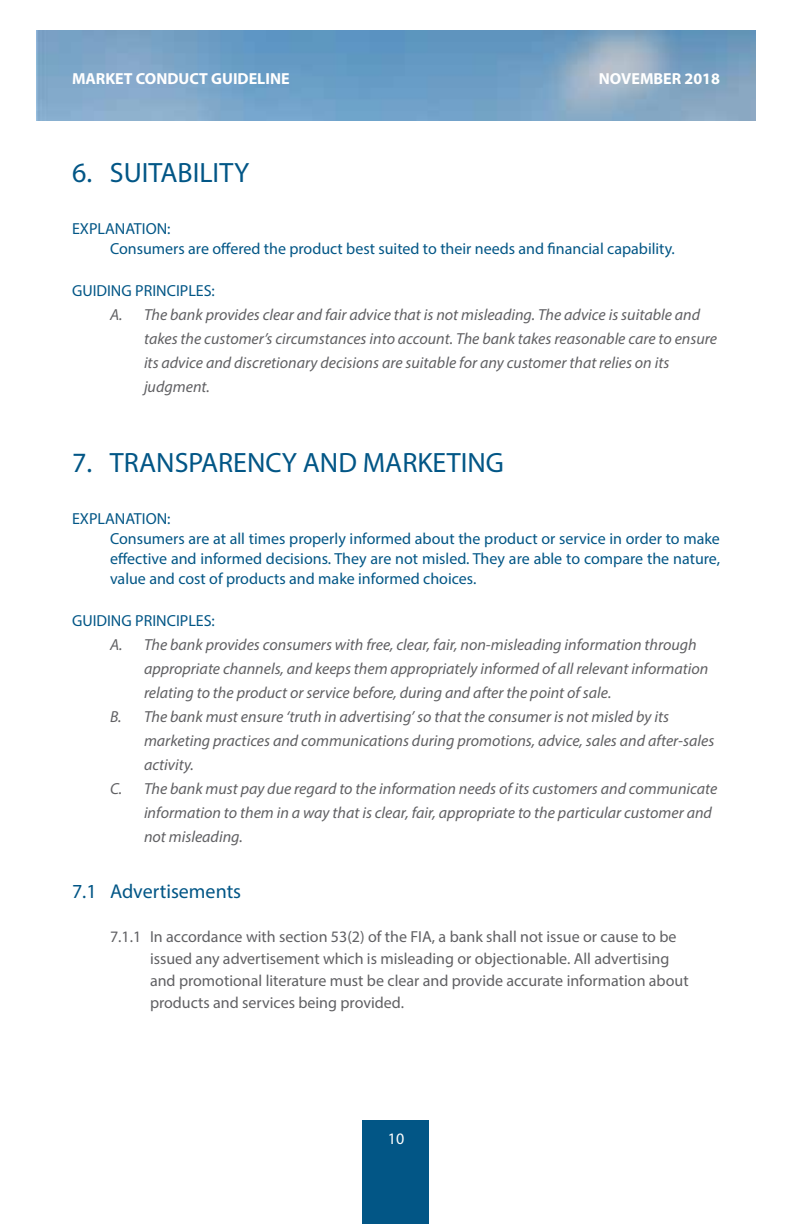
<style>
.page{position:relative;width:792px;height:1224px;background:#fff}
.page>*{position:absolute;margin:0;border:0;box-sizing:border-box;transform-origin:0 0}
.t1{font:28px "Myriad Pro";color:#025686}
.t2{font:20px "Myriad Pro";color:#025686}
.t3{font:italic 16px/24px "Myriad Pro";color:#606063}
.t4{font:16px/20px "Myriad Pro";color:#025686}
.t5{font:16px/22px "Myriad Pro";color:#606063}
.t6{font:700 16px "Myriad Pro";color:#fff}
.t7{font:16px "Myriad Pro";color:#fff}
</style>
<div class="page">
<img style="left:36px;top:30px;width:720px;height:91px">
<div style="left:363px;top:1120px;width:66px;height:104px;background:#025686"></div>
<p class="t6" style="left:72px;top:68px;width:219px">MARKET CONDUCT GUIDELINE</p>
<p class="t6" style="left:599px;top:68px;width:123px">NOVEMBER 2018</p>
<h1 class="t1" style="left:72px;top:156px;width:179px">6. SUITABILITY</h1>
<p class="t4" style="left:110px;top:219px;width:566px;text-indent:-38px">EXPLANATION:<br>Consumers are offered the product best suited to their needs and financial capability.</p>
<p class="t4" style="left:72px;top:281px;width:144px">GUIDING PRINCIPLES:</p>
<p class="t3" style="left:144px;top:303px;width:575px;text-indent:-34px">A. The bank provides clear and fair advice that is not misleading. The advice is suitable and takes the customer’s circumstances into account. The bank takes reasonable care to ensure its advice and discretionary decisions are suitable for any customer that relies on its judgment.</p>
<h1 class="t1" style="left:72px;top:446px;width:433px">7. TRANSPARENCY AND MARKETING</h1>
<p class="t4" style="left:110px;top:509px;width:612px;text-indent:-38px">EXPLANATION:<br>Consumers are at all times properly informed about the product or service in order to make effective and informed decisions. They are not misled. They are able to compare the nature, value and cost of products and make informed choices.</p>
<p class="t4" style="left:72px;top:611px;width:144px">GUIDING PRINCIPLES:</p>
<p class="t3" style="left:110px;top:633px;width:588px">A. The bank provides consumers with free, clear, fair, non-misleading information through</p>
<p class="t3" style="left:144px;top:657px;width:566px">appropriate channels, and keeps them appropriately informed of all relevant information</p>
<p class="t3" style="left:144px;top:681px;width:469px">relating to the product or service before, during and after the point of sale.</p>
<p class="t3" style="left:110px;top:705px;width:561px">B. The bank must ensure ‘truth in advertising’ so that the consumer is not misled by its</p>
<p class="t3" style="left:144px;top:729px;width:572px">marketing practices and communications during promotions, advice, sales and after-sales</p>
<p class="t3" style="left:144px;top:753px;width:51px">activity.</p>
<p class="t3" style="left:110px;top:777px;width:609px">C. The bank must pay due regard to the information needs of its customers and communicate</p>
<p class="t3" style="left:144px;top:801px;width:570px">information to them in a way that is clear, fair, appropriate to the particular customer and</p>
<p class="t3" style="left:144px;top:825px;width:100px">not misleading.</p>
<p class="t2" style="left:72px;top:879px;width:171px">7.1 Advertisements</p>
<p class="t5" style="left:150px;top:926px;width:540px;text-indent:-40px">7.1.1 In accordance with section 53(2) of the FIA, a bank shall not issue or cause to be issued any advertisement which is misleading or objectionable. All advertising and promotional literature must be clear and provide accurate information about products and services being provided.</p>
<p class="t7" style="left:388px;top:1129px;width:18px">10</p>
</div>
